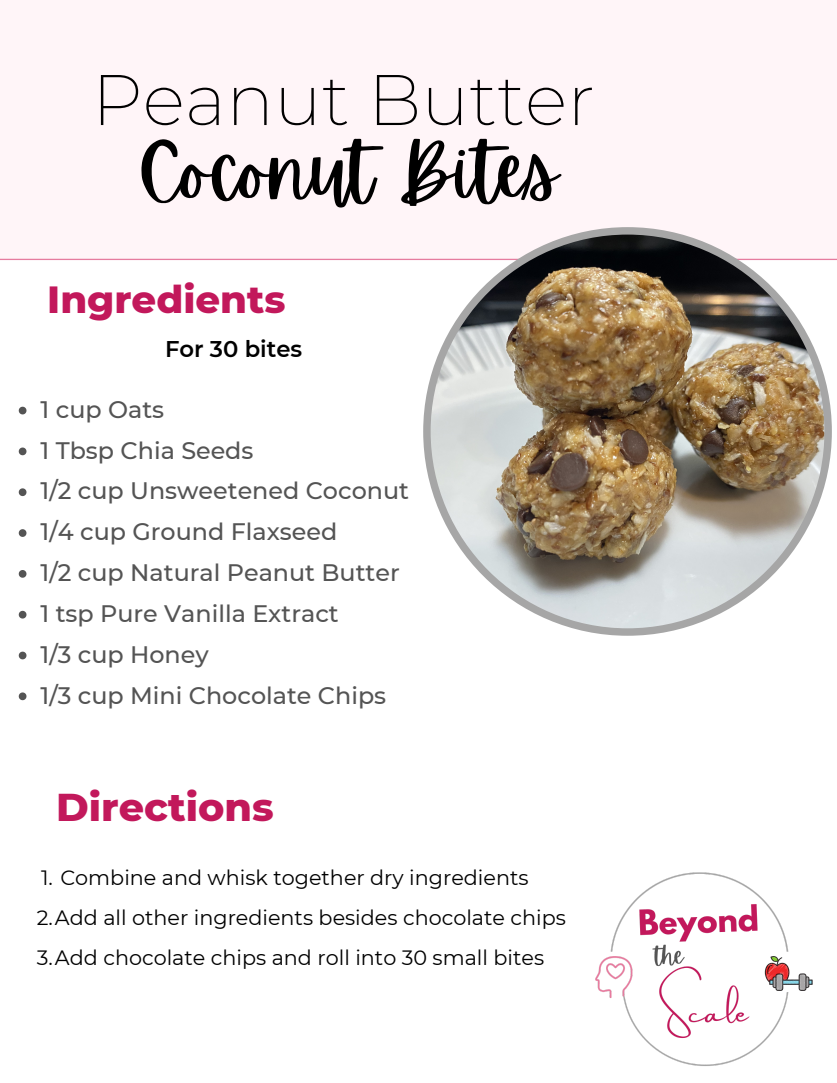
<style>
.page{position:relative;width:837px;height:1083px;background:#fff}
.page>*{position:absolute;margin:0;border:0;box-sizing:border-box;transform-origin:0 0}
.t1{font:75.86px "Apricots";color:#000}
.t2{font:200 71.49px "Montserrat";color:#000}
.t3{font:800 39.55px "Montserrat";color:#c2185b}
.t4{font:800 38.59px "Montserrat";color:#c2185b}
.t5{font:500 23.8px "Montserrat";color:#545454}
.t6{font:600 22.66px "Montserrat";color:#000}
.t7{font:20.74px "Montserrat";color:#000}
</style>
<div class="page">
<div style="left:0;top:0;width:836px;height:259px;background:#fff5f8"></div>
<hr style="left:0;top:259px;width:837px;height:1px;background:#e67c9f">
<img style="left:423px;top:227px;width:409px;height:409px">
<img style="left:595px;top:872px;width:218px;height:194px">
<svg style="left:19px;top:407px;width:7px;height:7px"></svg>
<svg style="left:19px;top:447px;width:7px;height:8px"></svg>
<svg style="left:19px;top:488px;width:7px;height:8px"></svg>
<svg style="left:19px;top:529px;width:7px;height:8px"></svg>
<svg style="left:19px;top:570px;width:7px;height:8px"></svg>
<svg style="left:19px;top:611px;width:7px;height:7px"></svg>
<svg style="left:19px;top:652px;width:7px;height:7px"></svg>
<svg style="left:19px;top:692px;width:7px;height:8px"></svg>
<p class="t2" style="left:92px;top:56px;width:505px">Peanut Butter</p>
<p class="t1" style="left:138px;top:127px;width:421px">Coconut Bites</p>
<p class="t4" style="left:47px;top:276px;width:240px">Ingredients</p>
<p class="t6" style="left:165px;top:335px;width:139px">For 30 bites</p>
<p class="t5" style="left:41px;top:395px;width:125px">1 cup Oats</p>
<p class="t5" style="left:41px;top:435px;width:214px">1 Tbsp Chia Seeds</p>
<p class="t5" style="left:41px;top:476px;width:370px">1/2 cup Unsweetened Coconut</p>
<p class="t5" style="left:41px;top:517px;width:298px">1/4 cup Ground Flaxseed</p>
<p class="t5" style="left:41px;top:558px;width:361px">1/2 cup Natural Peanut Butter</p>
<p class="t5" style="left:41px;top:599px;width:300px">1 tsp Pure Vanilla Extract</p>
<p class="t5" style="left:41px;top:640px;width:170px">1/3 cup Honey</p>
<p class="t5" style="left:41px;top:680px;width:347px">1/3 cup Mini Chocolate Chips</p>
<p class="t3" style="left:56px;top:783px;width:219px">Directions</p>
<p class="t7" style="left:41px;top:865px;width:489px">1. Combine and whisk together dry ingredients</p>
<p class="t7" style="left:37px;top:905px;width:530px">2.Add all other ingredients besides chocolate chips</p>
<p class="t7" style="left:37px;top:945px;width:509px">3.Add chocolate chips and roll into 30 small bites</p>
</div>
